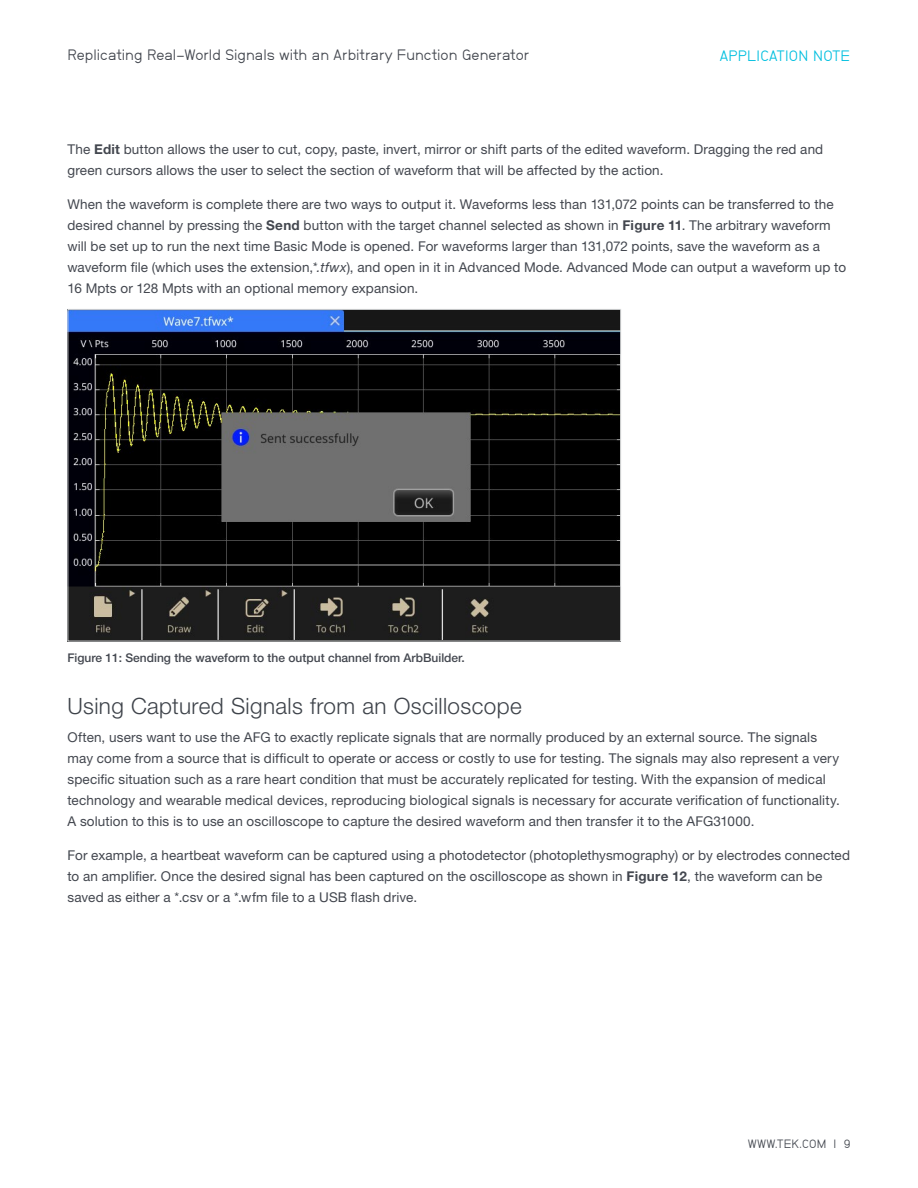
<style>
.page{position:relative;width:918px;height:1188px;background:#fff}
.page>*{position:absolute;margin:0;border:0;box-sizing:border-box;transform-origin:0 0}
.t1{font:300 22.5px "Helvetica Neue LT Std";letter-spacing:.015em;color:#3e434a}
.t2{font:15px "Neubau Grotesk Nor";letter-spacing:.005em;color:#43474f}
.t3{font:15px "NB Grotesk";letter-spacing:.02em;color:#00bfdf}
.t4{font:13.5px/21px "Helvetica Neue LT Std";letter-spacing:.01em;color:#43474f}
.t5{font:500 12px "Helvetica Neue LT Std";color:#43474f}
.t6{font:12px "Neubau Grotesk Nor";letter-spacing:.025em;color:#43474f}
.s1{font-weight:700}
.s2{font-style:italic}
</style>
<div class="page">
<img style="left:70px;top:311px;width:549px;height:328px">
<p class="t2" style="left:68px;top:46px;width:463px">Replicating Real-World Signals with an Arbitrary Function Generator</p>
<p class="t3" style="left:720px;top:47px;width:132px">APPLICATION NOTE</p>
<p class="t4" style="left:68px;top:138px;width:757px">The <span class="s1">Edit</span> button allows the user to cut, copy, paste, invert, mirror or shift parts of the edited waveform. Dragging the red and green cursors allows the user to select the section of waveform that will be affected by the action.</p>
<p class="t4" style="left:68px;top:194px;width:780px">When the waveform is complete there are two ways to output it. Waveforms less than 131,072 points can be transferred to the desired channel by pressing the <span class="s1">Send</span> button with the target channel selected as shown in <span class="s1">Figure 11</span>. The arbitrary waveform will be set up to run the next time Basic Mode is opened. For waveforms larger than 131,072 points, save the waveform as a waveform file (which uses the extension,<span class="s2">*.tfwx</span>), and open in it in Advanced Mode. Advanced Mode can output a waveform up to 16 Mpts or 128 Mpts with an optional memory expansion.</p>
<p class="t5" style="left:68px;top:650px;width:399px">Figure 11: Sending the waveform to the output channel from ArbBuilder.</p>
<h1 class="t1" style="left:68px;top:692px;width:456px">Using Captured Signals from an Oscilloscope</h1>
<p class="t4" style="left:68px;top:726px;width:774px">Often, users want to use the AFG to exactly replicate signals that are normally produced by an external source. The signals may come from a source that is difficult to operate or access or costly to use for testing. The signals may also represent a very specific situation such as a rare heart condition that must be accurately replicated for testing. With the expansion of medical technology and wearable medical devices, reproducing biological signals is necessary for accurate verification of functionality.<br>A solution to this is to use an oscilloscope to capture the desired waveform and then transfer it to the AFG31000.</p>
<p class="t4" style="left:68px;top:845px;width:784px">For example, a heartbeat waveform can be captured using a photodetector (photoplethysmography) or by electrodes connected to an amplifier. Once the desired signal has been captured on the oscilloscope as shown in <span class="s1">Figure 12</span>, the waveform can be saved as either a *.csv or a *.wfm file to a USB flash drive.</p>
<p class="t6" style="left:748px;top:1137px;width:104px">WWW.TEK.COM | 9</p>
</div>
